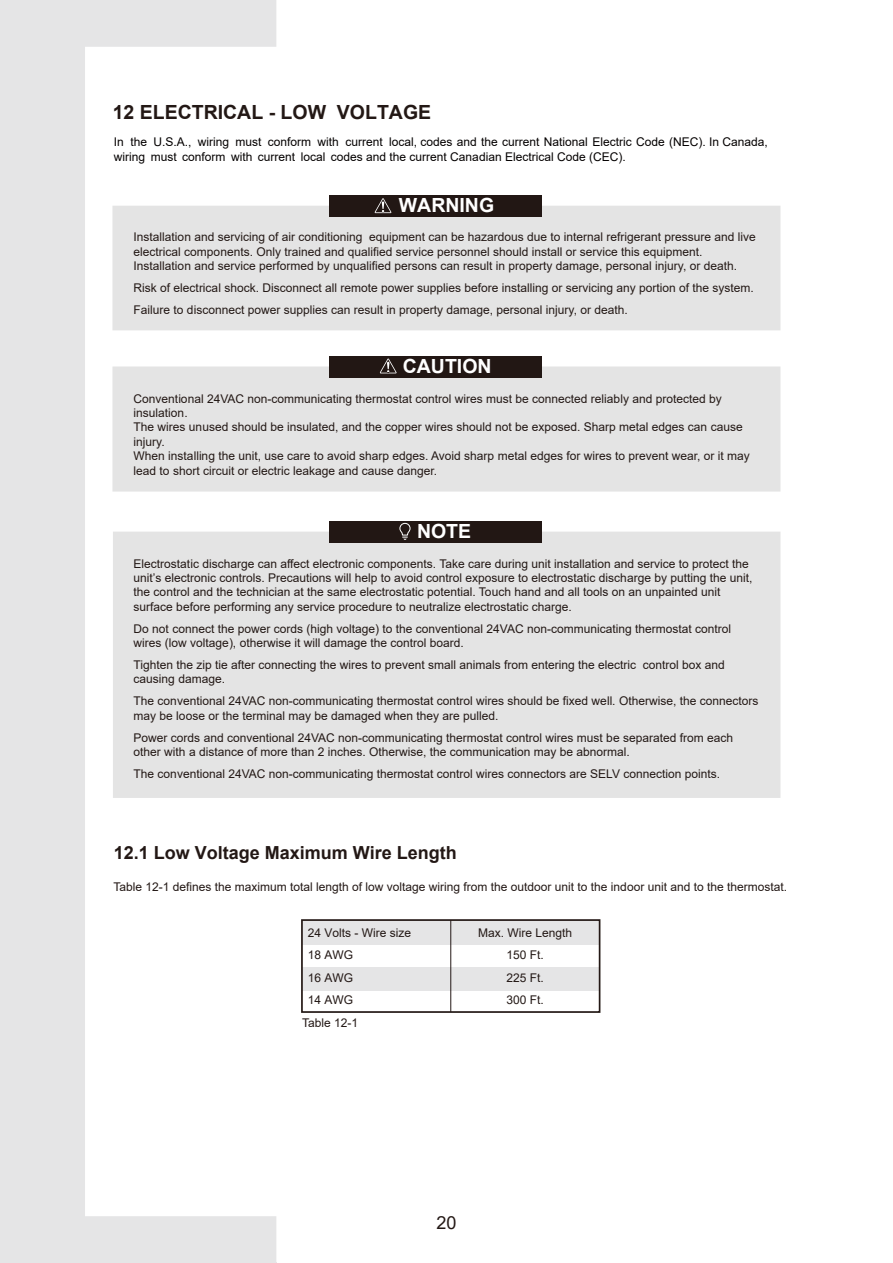
<style>
.page{position:relative;width:893px;height:1263px;background:#fff}
.page>*{position:absolute;margin:0;border:0;box-sizing:border-box;transform-origin:0 0}
.t1{font:700 19.5px "Arial";color:#231815}
.t2{font:700 19.5px "Arial";color:#fff}
.t3{font:700 18px "Arial";color:#231815}
.t4{font:18px "Arial";color:#231815}
.t5{font:12px/14.4px "Arial";color:#231815}
.t6{font:12px/14.4px "Arial";color:#040000}
</style>
<div class="page">
<svg style="left:0;top:0;width:276px;height:1263px"></svg>
<div style="left:112px;top:206px;width:668px;height:124px;background:#e4e4e4"></div>
<div style="left:329px;top:195px;width:213px;height:21px;background:#221714"></div>
<svg style="left:375px;top:198px;width:16px;height:15px"></svg>
<div style="left:112px;top:366px;width:668px;height:126px;background:#e4e4e4"></div>
<div style="left:329px;top:356px;width:213px;height:21px;background:#221714"></div>
<svg style="left:380px;top:359px;width:17px;height:14px"></svg>
<div style="left:113px;top:532px;width:667px;height:266px;background:#e4e4e4"></div>
<div style="left:329px;top:521px;width:213px;height:21px;background:#221714"></div>
<svg style="left:399px;top:522px;width:12px;height:18px"></svg>
<div style="left:302px;top:968px;width:298px;height:23px;background:#e5e5e6"></div>
<div style="left:302px;top:920px;width:298px;height:25px;background:#e5e5e6"></div>
<div style="left:301px;top:919px;width:299px;height:94px;border:2px solid #231815"></div>
<hr style="left:450px;top:920px;width:1px;height:92px;background:#231815">
<h1 class="t1" style="left:113px;top:98px;width:320px">12 ELECTRICAL - LOW VOLTAGE</h1>
<p class="t6" style="left:114px;top:135px;width:655px">In the U.S.A., wiring must conform with current local, codes and the current National Electric Code (NEC). In Canada, wiring must conform with current local codes and the current Canadian Electrical Code (CEC).</p>
<h1 class="t2" style="left:399px;top:192px;width:97px">WARNING</h1>
<p class="t5" style="left:134px;top:230px;width:624px">Installation and servicing of air conditioning equipment can be hazardous due to internal refrigerant pressure and live electrical components. Only trained and qualified service personnel should install or service this equipment.<br>Installation and service performed by unqualified persons can result in property damage, personal injury, or death.</p>
<p class="t5" style="left:134px;top:277px;width:622px;line-height:21.9px">Risk of electrical shock. Disconnect all remote power supplies before installing or servicing any portion of the system.<br>Failure to disconnect power supplies can result in property damage, personal injury, or death.</p>
<h1 class="t2" style="left:403px;top:352px;width:90px">CAUTION</h1>
<p class="t5" style="left:134px;top:391px;width:618px">Conventional 24VAC non-communicating thermostat control wires must be connected reliably and protected by insulation.<br>The wires unused should be insulated, and the copper wires should not be exposed. Sharp metal edges can cause injury.<br>When installing the unit, use care to avoid sharp edges. Avoid sharp metal edges for wires to prevent wear, or it may lead to short circuit or electric leakage and cause danger.</p>
<h1 class="t2" style="left:417px;top:517px;width:56px">NOTE</h1>
<p class="t5" style="left:134px;top:556px;width:620px">Electrostatic discharge can affect electronic components. Take care during unit installation and service to protect the unit’s electronic controls. Precautions will help to avoid control exposure to electrostatic discharge by putting the unit, the control and the technician at the same electrostatic potential. Touch hand and all tools on an unpainted unit surface before performing any service procedure to neutralize electrostatic charge.</p>
<p class="t5" style="left:134px;top:621px;width:599px">Do not connect the power cords (high voltage) to the conventional 24VAC non-communicating thermostat control wires (low voltage), otherwise it will damage the control board.</p>
<p class="t5" style="left:134px;top:657px;width:593px">Tighten the zip tie after connecting the wires to prevent small animals from entering the electric control box and causing damage.</p>
<p class="t5" style="left:134px;top:694px;width:626px">The conventional 24VAC non-communicating thermostat control wires should be fixed well. Otherwise, the connectors may be loose or the terminal may be damaged when they are pulled.</p>
<p class="t5" style="left:134px;top:730px;width:601px">Power cords and conventional 24VAC non-communicating thermostat control wires must be separated from each other with a distance of more than 2 inches. Otherwise, the communication may be abnormal.</p>
<p class="t5" style="left:134px;top:766px;width:588px">The conventional 24VAC non-communicating thermostat control wires connectors are SELV connection points.</p>
<h2 class="t3" style="left:114px;top:840px;width:345px">12.1 Low Voltage Maximum Wire Length</h2>
<p class="t5" style="left:113px;top:879px;width:675px">Table 12-1 defines the maximum total length of low voltage wiring from the outdoor unit to the indoor unit and to the thermostat.</p>
<p class="t5" style="left:308px;top:921px;width:105px;line-height:22.5px">24 Volts - Wire size<br>18 AWG<br>16 AWG<br>14 AWG</p>
<p class="t5" style="left:478px;top:921px;width:96px;line-height:22.5px;text-align:center">Max. Wire Length<br>150 Ft.<br>225 Ft.<br>300 Ft.</p>
<p class="t5" style="left:302px;top:1015px;width:58px">Table 12-1</p>
<h2 class="t4" style="left:436px;top:1210px;width:22px">20</h2>
</div>
